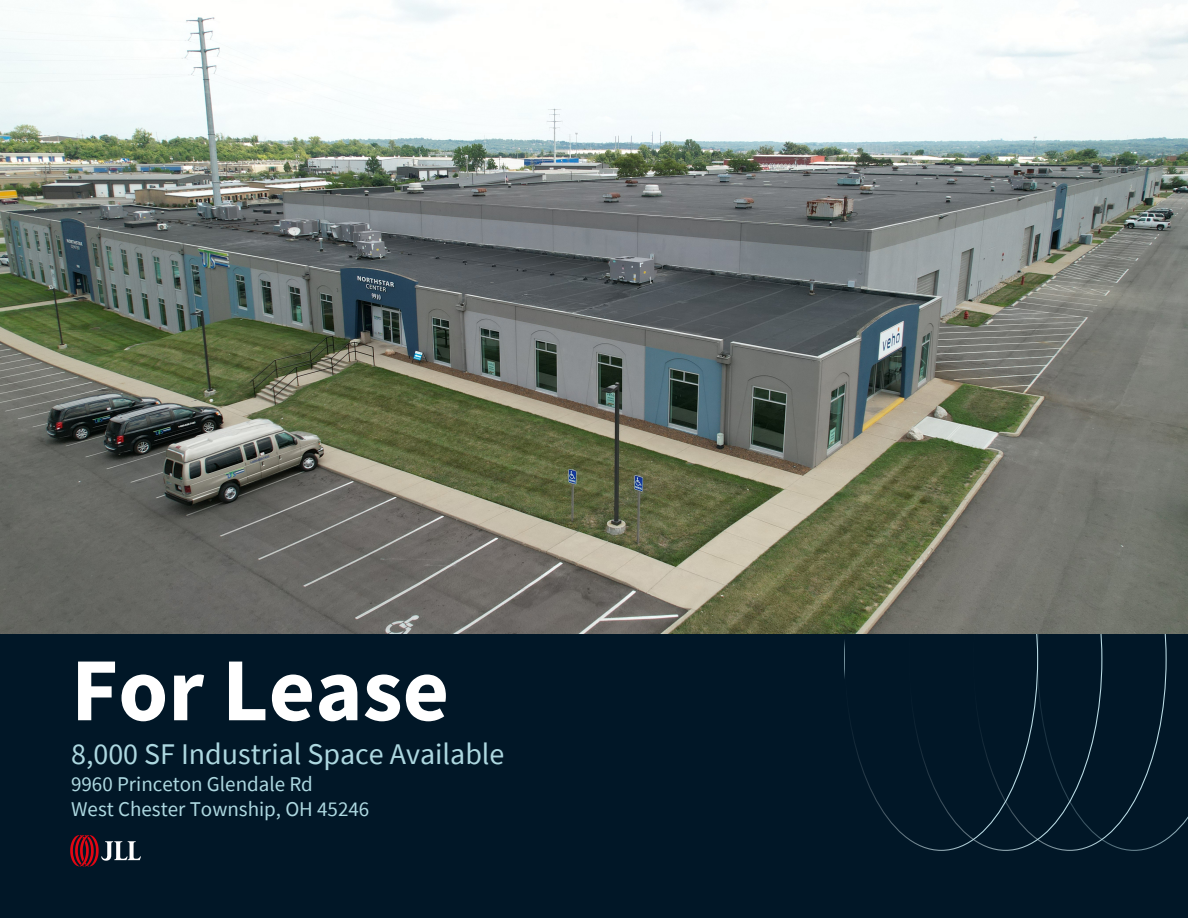
<style>
.page{position:relative;width:1188px;height:918px;background:#fff}
.page>*{position:absolute;margin:0;border:0;box-sizing:border-box;transform-origin:0 0}
.t1{font:700 90px "Source Sans Pro";color:#fff}
.t2{font:30px "Source Sans Pro";color:#add8e0}
.t3{font:21px "Source Sans Pro";color:#add8e0}
</style>
<div class="page">
<div style="left:0;top:634px;width:1188px;height:284px;background:#011727"></div>
<svg style="left:1102px;top:634px;width:65px;height:217px"></svg>
<svg style="left:1038px;top:634px;width:64px;height:217px"></svg>
<svg style="left:850px;top:634px;width:188px;height:217px"></svg>
<img style="left:0;top:0;width:1188px;height:634px">
<svg style="left:70px;top:835px;width:71px;height:31px"></svg>
<p class="t1" style="left:71px;top:632px;width:380px">For Lease</p>
<h1 class="t2" style="left:71px;top:735px;width:435px">8,000 SF Industrial Space Available</h1>
<p class="t3" style="left:71px;top:771px;width:243px">9960 Princeton Glendale Rd</p>
<p class="t3" style="left:71px;top:795px;width:300px">West Chester Township, OH 45246</p>
</div>
